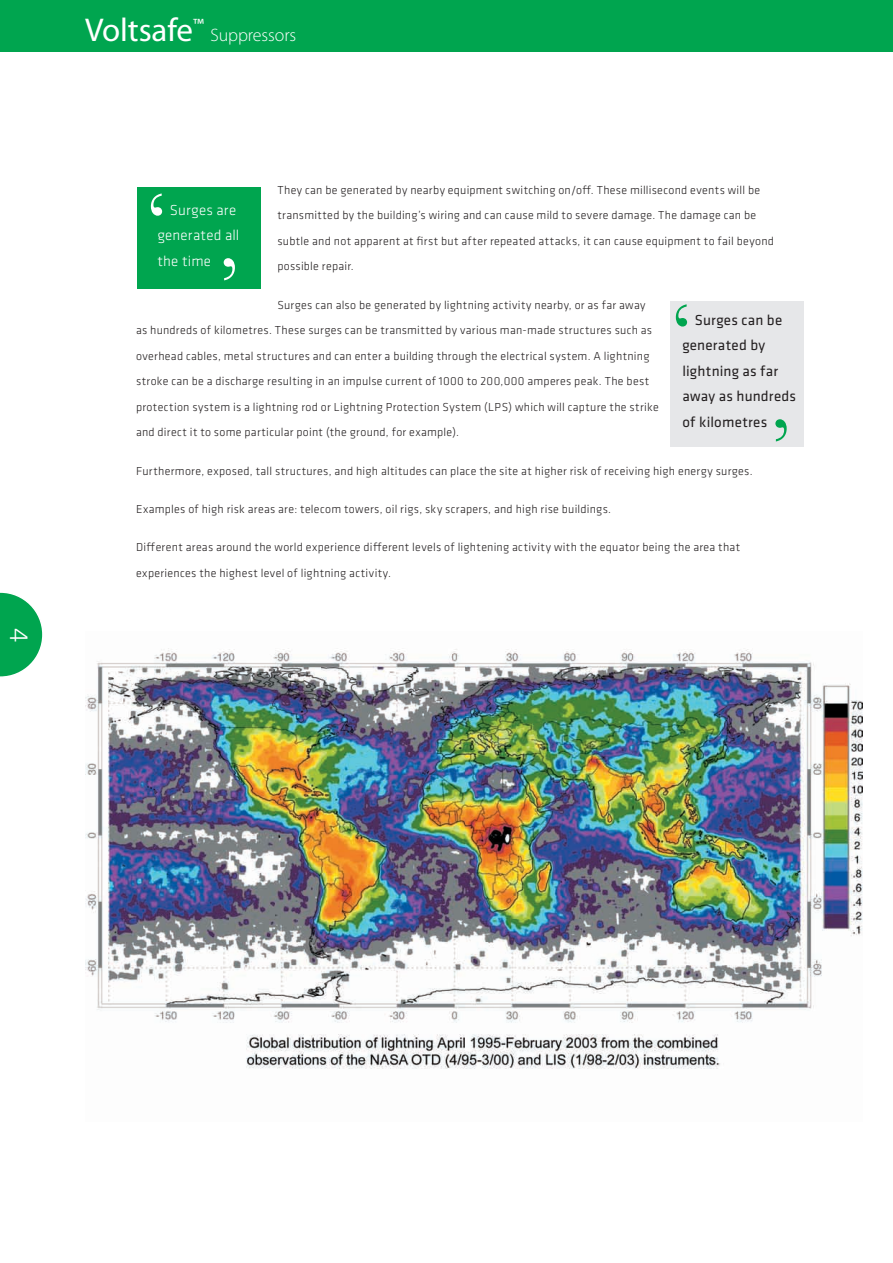
<style>
.page{position:relative;width:893px;height:1263px;background:#fff}
.page>*{position:absolute;margin:0;border:0;box-sizing:border-box;transform-origin:0 0}
.t1{font:33px "Myriad Pro";letter-spacing:-.005em;color:#fff}
.t2{font:300 27px "Klavika";color:#fff}
.t3{font:300 18px "Myriad Pro";letter-spacing:-.005em;color:#fff}
.t4{font:15px/25.5px "Klavika";letter-spacing:.015em;color:#231f20}
.t5{font:300 15px/25.5px "Klavika";letter-spacing:.015em;color:#fff}
.t6{font:300 12px/25.5px "Klavika";letter-spacing:.025em;color:#231f20}
</style>
<div class="page">
<img style="left:85px;top:648px;width:778px;height:421px">
<div style="left:0;top:0;width:893px;height:51px;background:#00a54f"></div>
<div style="left:671px;top:301px;width:133px;height:145px;background:#e6e7e9"></div>
<svg style="left:775px;top:419px;width:12px;height:22px"></svg>
<svg style="left:676px;top:304px;width:11px;height:23px"></svg>
<div style="left:137px;top:187px;width:123px;height:102px;background:#00a54f"></div>
<svg style="left:224px;top:258px;width:11px;height:22px"></svg>
<svg style="left:151px;top:193px;width:11px;height:23px"></svg>
<svg style="left:0;top:592px;width:43px;height:85px"></svg>
<h2 class="t2" style="left:35px;top:628px;width:16px;rotate:90deg">4</h2>
<h1 class="t1" style="left:85px;top:10px;width:120px">Voltsafe<sup>™</sup></h1>
<h3 class="t3" style="left:210px;top:24px;width:87px">Suppressors</h3>
<p class="t6" style="left:277px;top:177px;width:498px">They can be generated by nearby equipment switching on/off. These millisecond events will be transmitted by the building’s wiring and can cause mild to severe damage. The damage can be subtle and not apparent at first but after repeated attacks, it can cause equipment to fail beyond possible repair.</p>
<p class="t6" style="left:136px;top:292px;width:524px;text-indent:141px">Surges can also be generated by lightning activity nearby, or as far away as hundreds of kilometres. These surges can be transmitted by various man-made structures such as overhead cables, metal structures and can enter a building through the electrical system. A lightning stroke can be a discharge resulting in an impulse current of 1000 to 200,000 amperes peak. The best protection system is a lightning rod or Lightning Protection System (LPS) which will capture the strike and direct it to some particular point (the ground, for example).</p>
<p class="t6" style="left:136px;top:458px;width:618px">Furthermore, exposed, tall structures, and high altitudes can place the site at higher risk of receiving high energy surges.</p>
<p class="t6" style="left:136px;top:496px;width:476px">Examples of high risk areas are: telecom towers, oil rigs, sky scrapers, and high rise buildings.</p>
<p class="t6" style="left:136px;top:534px;width:606px">Different areas around the world experience different levels of lightening activity with the equator being the area that experiences the highest level of lightning activity.</p>
<p class="t5" style="left:157px;top:197px;width:83px;text-indent:12px">Surges are generated all the time</p>
<p class="t4" style="left:682px;top:306px;width:115px;text-indent:12px">Surges can be generated by lightning as far away as hundreds of kilometres</p>
</div>
